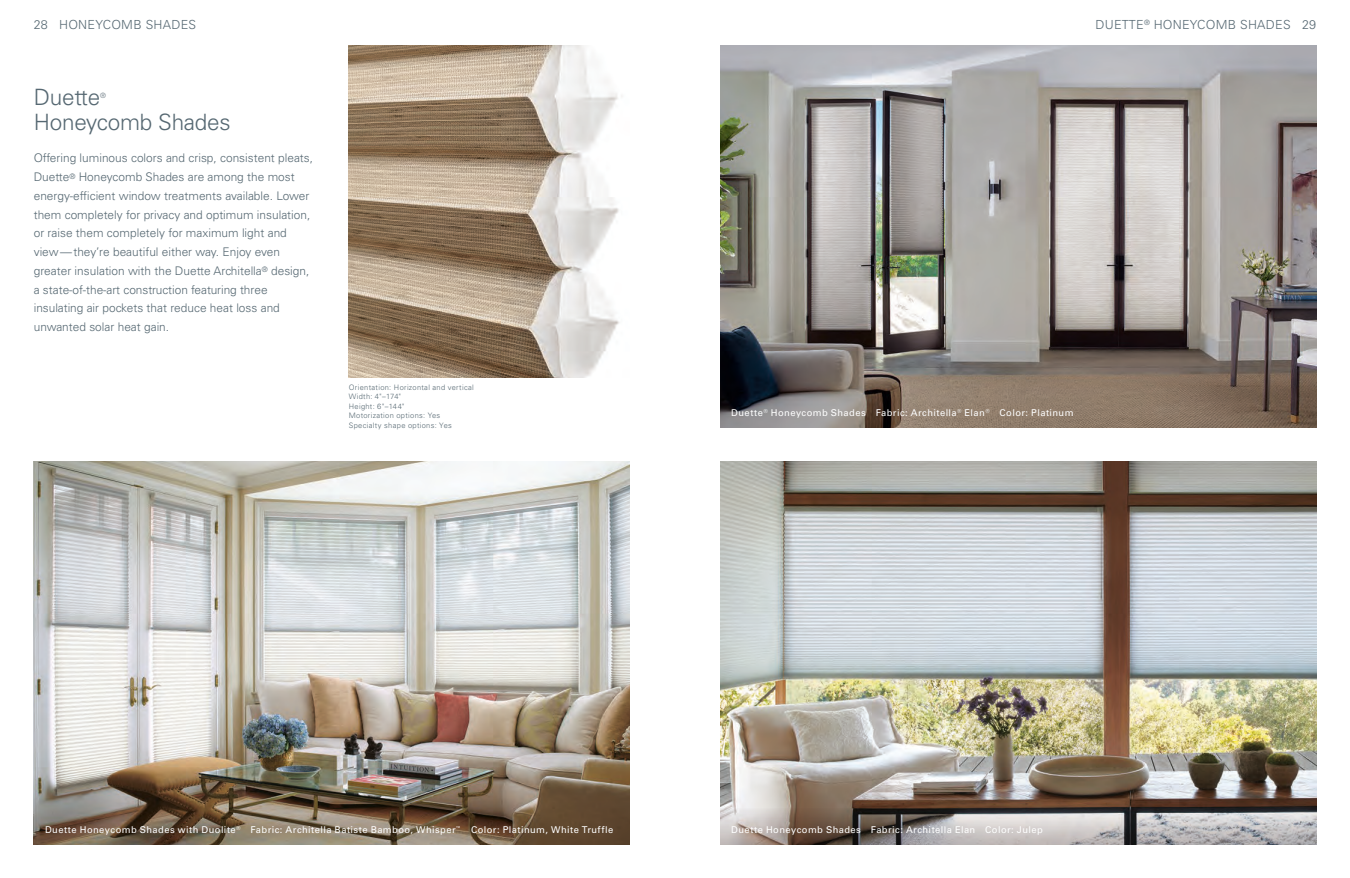
<style>
.page{position:relative;width:1350px;height:878px;background:#fff}
.page>*{position:absolute;margin:0;border:0;box-sizing:border-box;transform-origin:0 0}
.Headline{font:300 22.5px "Univers LT Std";letter-spacing:-.01em;color:#566872}
.Page_no_and_header_r{font:300 12.5px "Univers LT Std";letter-spacing:.02em;color:#566872}
.Page_no_and_header_l{font:300 12.5px "Univers LT Std";letter-spacing:.02em;color:#566872}
.Body_Copy_Caption_Co{font:300 11.88px/18.8px "Univers LT Std";color:#566872}
.t1{font:9.38px "Univers LT Std";letter-spacing:.045em;color:#fff}
.Product_Specs{font:300 7.5px "Univers LT Std";letter-spacing:.045em;color:#566872}
.Headline-2{font:300 7.25px "Univers LT Std";color:#6a7881}
</style>
<div class="page">
<img style="left:34px;top:461px;width:596px;height:383px">
<img style="left:720px;top:461px;width:596px;height:340px">
<img style="left:349px;top:45px;width:273px;height:332px">
<img style="left:720px;top:45px;width:596px;height:383px">
<svg style="left:720px;top:801px;width:596px;height:43px;background:#928985"></svg>
<p class="Page_no_and_header_l" style="left:34px;top:17px;width:164px">28 HONEYCOMB SHADES</p>
<p class="Headline" style="left:34px;top:83px;width:68px">Duette</p>
<p class="Headline-2" style="left:100px;top:91px;width:7px">®</p>
<p class="Headline" style="left:34px;top:108px;width:199px">Honeycomb Shades</p>
<p class="Body_Copy_Caption_Co" style="left:34px;top:149px;width:281px">Offering luminous colors and crisp, consistent pleats, Duette<sup>®</sup> Honeycomb Shades are among the most energy-efficient window treatments available. Lower them completely for privacy and optimum insulation, or raise them completely for maximum light and view—they’re beautiful either way. Enjoy even greater insulation with the Duette Architella<sup>®</sup> design, a state-of-the-art construction featuring three insulating air pockets that reduce heat loss and unwanted solar heat gain.</p>
<p class="Product_Specs" style="left:349px;top:383px;width:127px">Orientation: Horizontal and vertical</p>
<p class="Product_Specs" style="left:349px;top:392px;width:54px">Width: 4"–174"</p>
<p class="Product_Specs" style="left:349px;top:401px;width:57px">Height: 6"–144"</p>
<p class="Product_Specs" style="left:349px;top:411px;width:93px">Motorization options: Yes</p>
<p class="Product_Specs" style="left:349px;top:420px;width:105px">Specialty shape options: Yes</p>
<p class="Page_no_and_header_r" style="left:1096px;top:17px;width:222px">DUETTE<sup>®</sup> HONEYCOMB SHADES 29</p>
<p class="t1" style="left:731px;top:407px;width:344px">Duette<sup>®</sup> Honeycomb Shades Fabric: Architella<sup>®</sup> Elan<sup>®</sup> Color: Platinum</p>
<p class="t1" style="left:45px;top:824px;width:570px">Duette Honeycomb Shades with Duolite<sup>®</sup> Fabric: Architella Batiste Bamboo, Whisper<sup>™</sup> Color: Platinum, White Truffle</p>
<p class="t1" style="left:731px;top:824px;width:313px">Duette Honeycomb Shades Fabric: Architella Elan Color: Julep</p>
</div>
